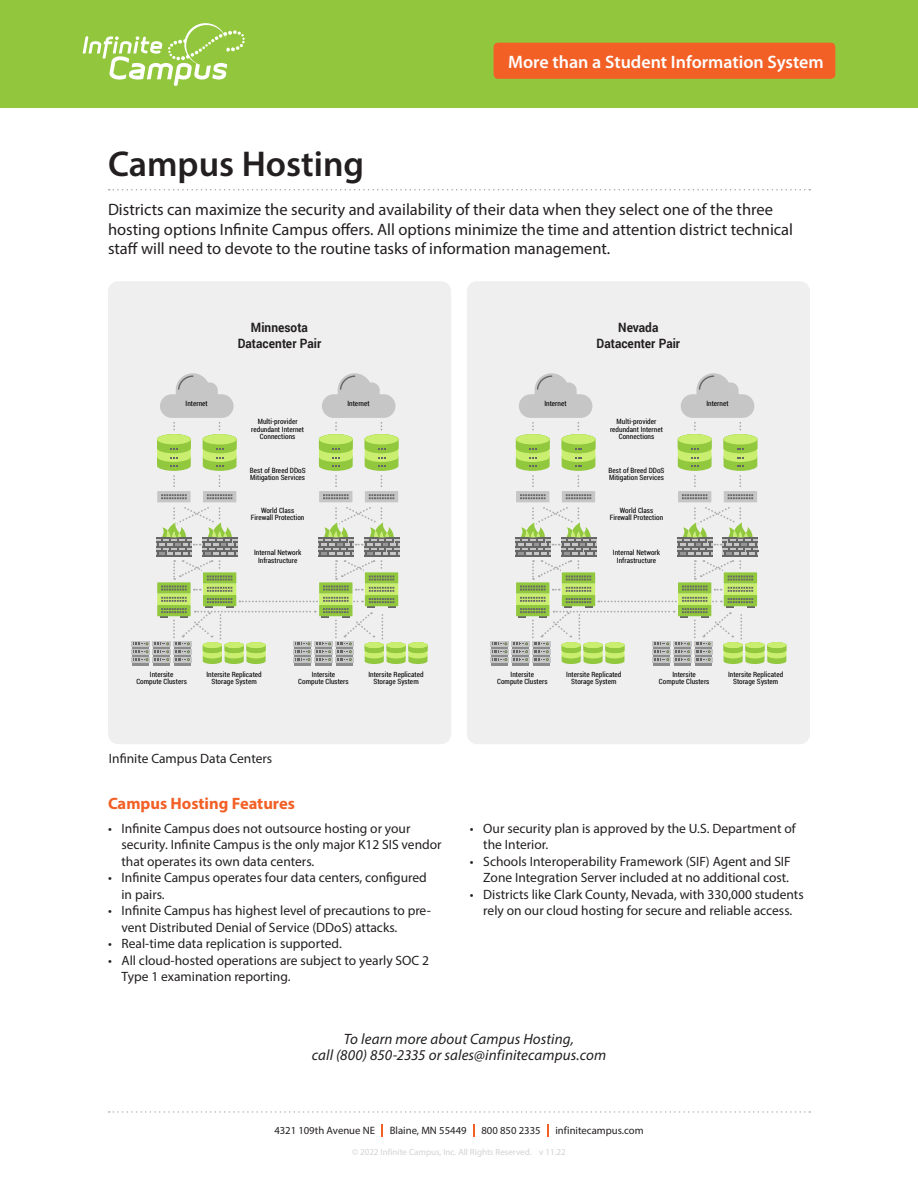
<style>
.page{position:relative;width:918px;height:1188px;background:#fff}
.page>*{position:absolute;margin:0;border:0;box-sizing:border-box;transform-origin:0 0}
.body_text{font:600 36px "Myriad Pro";color:#231f20}
.t1{font:600 18px "Myriad Pro";color:#fff}
.Intro_paragraph{font:16.5px/19.5px "Myriad Pro";color:#231f20}
.body_text-2{font:700 16.5px "Myriad Pro";color:#f26026}
.body_text-3{font:italic 15px/16.5px "Myriad Pro";letter-spacing:.01em;color:#231f20;text-align:center}
.body_text-4{font:13.5px/16.5px "Myriad Pro";color:#231f20}
.t2{font:700 12.9px/15.5px "Roboto";color:#231f20;text-align:center;scale:.93 1}
.t3{font:10.65px "Myriad Pro";color:#231f20}
.t4{font:9px "Myriad Pro";color:#d1d2d4}
.t5{font:7.2px/7.2px "Roboto Condensed";letter-spacing:.005em;color:#000;text-align:center}
</style>
<div class="page">
<div style="left:0;top:0;width:918px;height:108px;background:#92c73d"></div>
<svg style="left:83px;top:23px;width:162px;height:63px"></svg>
<svg style="left:109px;top:1111px;width:701px;height:2px"></svg>
<svg style="left:382px;top:1124px;width:1px;height:13px"></svg>
<svg style="left:474px;top:1124px;width:1px;height:13px"></svg>
<svg style="left:548px;top:1124px;width:1px;height:13px"></svg>
<div style="left:494px;top:43px;width:341px;height:36px;background:#f26026;border-radius:5px"></div>
<div style="left:108px;top:281px;width:343px;height:463px;background:#efefef;border-radius:10px"></div>
<div style="left:467px;top:281px;width:343px;height:463px;background:#efefef;border-radius:10px"></div>
<div style="left:157px;top:491px;width:34px;height:11px;background:#c6c6c6"></div>
<div style="left:203px;top:491px;width:33px;height:11px;background:#c6c6c6"></div>
<svg style="left:157px;top:373px;width:80px;height:114px"></svg>
<div style="left:153px;top:646px;width:17px;height:19px;background:#8c8c8c"></div>
<div style="left:152px;top:641px;width:19px;height:6px;background:#c6c6c6"></div>
<div style="left:152px;top:649px;width:19px;height:6px;background:#c6c6c6"></div>
<div style="left:152px;top:657px;width:19px;height:5px;background:#c6c6c6"></div>
<div style="left:174px;top:646px;width:17px;height:19px;background:#8c8c8c"></div>
<svg style="left:133px;top:647px;width:16px;height:18px"></svg>
<svg style="left:132px;top:641px;width:18px;height:6px"></svg>
<svg style="left:132px;top:649px;width:18px;height:6px"></svg>
<svg style="left:132px;top:657px;width:18px;height:5px"></svg>
<svg style="left:133px;top:642px;width:15px;height:19px"></svg>
<svg style="left:157px;top:582px;width:34px;height:12px"></svg>
<svg style="left:203px;top:572px;width:33px;height:12px"></svg>
<div style="left:203px;top:584px;width:33px;height:11px;background:#caef70"></div>
<svg style="left:156px;top:494px;width:81px;height:86px"></svg>
<div style="left:319px;top:491px;width:33px;height:11px;background:#c6c6c6"></div>
<div style="left:365px;top:491px;width:33px;height:11px;background:#c6c6c6"></div>
<svg style="left:319px;top:373px;width:79px;height:114px"></svg>
<div style="left:315px;top:646px;width:17px;height:19px;background:#8c8c8c"></div>
<div style="left:336px;top:646px;width:17px;height:19px;background:#8c8c8c"></div>
<div style="left:295px;top:646px;width:16px;height:19px;background:#8c8c8c"></div>
<svg style="left:319px;top:582px;width:33px;height:12px"></svg>
<svg style="left:365px;top:572px;width:33px;height:12px"></svg>
<div style="left:365px;top:584px;width:33px;height:11px;background:#caef70"></div>
<svg style="left:154px;top:586px;width:274px;height:78px"></svg>
<svg style="left:318px;top:494px;width:81px;height:86px"></svg>
<div style="left:516px;top:491px;width:33px;height:11px;background:#c6c6c6"></div>
<div style="left:562px;top:491px;width:33px;height:11px;background:#c6c6c6"></div>
<svg style="left:516px;top:373px;width:79px;height:114px"></svg>
<div style="left:512px;top:646px;width:17px;height:19px;background:#8c8c8c"></div>
<div style="left:511px;top:641px;width:19px;height:6px;background:#c6c6c6"></div>
<div style="left:511px;top:649px;width:19px;height:6px;background:#c6c6c6"></div>
<div style="left:511px;top:657px;width:19px;height:5px;background:#c6c6c6"></div>
<div style="left:533px;top:646px;width:16px;height:19px;background:#8c8c8c"></div>
<svg style="left:492px;top:647px;width:16px;height:18px"></svg>
<div style="left:490px;top:641px;width:19px;height:6px;background:#c6c6c6"></div>
<div style="left:490px;top:649px;width:19px;height:6px;background:#c6c6c6"></div>
<svg style="left:490px;top:657px;width:19px;height:5px"></svg>
<svg style="left:492px;top:642px;width:15px;height:19px"></svg>
<svg style="left:516px;top:582px;width:33px;height:12px"></svg>
<svg style="left:562px;top:572px;width:33px;height:12px"></svg>
<div style="left:562px;top:584px;width:33px;height:11px;background:#caef70"></div>
<svg style="left:515px;top:494px;width:81px;height:86px"></svg>
<div style="left:678px;top:491px;width:33px;height:11px;background:#c6c6c6"></div>
<div style="left:724px;top:491px;width:33px;height:11px;background:#c6c6c6"></div>
<svg style="left:678px;top:373px;width:79px;height:114px"></svg>
<div style="left:674px;top:646px;width:17px;height:19px;background:#8c8c8c"></div>
<div style="left:695px;top:646px;width:16px;height:19px;background:#8c8c8c"></div>
<div style="left:653px;top:646px;width:17px;height:19px;background:#8c8c8c"></div>
<svg style="left:678px;top:582px;width:33px;height:12px"></svg>
<svg style="left:724px;top:572px;width:33px;height:12px"></svg>
<div style="left:724px;top:584px;width:33px;height:11px;background:#caef70"></div>
<svg style="left:513px;top:586px;width:273px;height:78px"></svg>
<svg style="left:677px;top:494px;width:81px;height:86px"></svg>
<svg style="left:109px;top:189px;width:701px;height:1px"></svg>
<p class="t1" style="left:508px;top:50px;width:317px">More than a Student Information System</p>
<p class="body_text" style="left:108px;top:141px;width:258px">Campus Hosting</p>
<p class="Intro_paragraph" style="left:108px;top:200px;width:687px">Districts can maximize the security and availability of their data when they select one of the three hosting options Infinite Campus offers. All options minimize the time and attention district technical staff will need to devote to the routine tasks of information management.</p>
<p class="t2" style="left:238px;top:320px;width:91px">Minnesota<br>Datacenter Pair</p>
<p class="t2" style="left:597px;top:320px;width:91px">Nevada<br>Datacenter Pair</p>
<p class="t5" style="left:186px;top:399px;width:24px">Internet</p>
<p class="t5" style="left:348px;top:399px;width:24px">Internet</p>
<p class="t5" style="left:544px;top:399px;width:24px">Internet</p>
<p class="t5" style="left:706px;top:399px;width:24px">Internet</p>
<p class="t5" style="left:251px;top:418px;width:55px">Multi-provider redundant Internet<br>Connections</p>
<p class="t5" style="left:610px;top:418px;width:55px">Multi-provider redundant Internet<br>Connections</p>
<p class="t5" style="left:250px;top:466px;width:57px;text-align:left">Best of Breed DDoS<br>Mitigation Services</p>
<p class="t5" style="left:609px;top:466px;width:57px;text-align:left">Best of Breed DDoS<br>Mitigation Services</p>
<p class="t5" style="left:251px;top:507px;width:55px">World Class<br>Firewall Protection</p>
<p class="t5" style="left:254px;top:549px;width:49px">Internal Network<br>Infrastructure</p>
<p class="t5" style="left:610px;top:507px;width:55px">World Class<br>Firewall Protection</p>
<p class="t5" style="left:613px;top:549px;width:49px">Internal Network<br>Infrastructure</p>
<p class="t5" style="left:136px;top:670px;width:52px">Intersite<br>Compute Clusters</p>
<p class="t5" style="left:207px;top:670px;width:57px">Intersite Replicated<br>Storage System</p>
<p class="t5" style="left:298px;top:670px;width:52px">Intersite<br>Compute Clusters</p>
<p class="t5" style="left:368px;top:670px;width:57px">Intersite Replicated<br>Storage System</p>
<p class="body_text-4" style="left:109px;top:750px;width:165px">Infinite Campus Data Centers</p>
<p class="body_text-2" style="left:108px;top:793px;width:189px">Campus Hosting Features</p>
<p class="body_text-4" style="left:122px;top:820px;width:322px;text-indent:-14px">• Infinite Campus does not outsource hosting or your security. Infinite Campus is the only major K12 SIS vendor that operates its own data centers.</p>
<p class="body_text-4" style="left:122px;top:869px;width:307px;text-indent:-14px">• Infinite Campus operates four data centers, configured in pairs.</p>
<p class="body_text-4" style="left:122px;top:902px;width:311px;text-indent:-14px">• Infinite Campus has highest level of precautions to pre&shy;vent Distributed Denial of Service (DDoS) attacks.</p>
<p class="body_text-4" style="left:108px;top:935px;width:235px">• Real-time data replication is supported.</p>
<p class="body_text-4" style="left:122px;top:952px;width:309px;text-indent:-14px">• All cloud-hosted operations are subject to yearly SOC 2<br>Type 1 examination reporting.</p>
<p class="t5" style="left:497px;top:670px;width:52px">Intersite<br>Compute Clusters</p>
<p class="t5" style="left:566px;top:670px;width:57px">Intersite Replicated<br>Storage System</p>
<p class="t5" style="left:659px;top:670px;width:52px">Intersite<br>Compute Clusters</p>
<p class="t5" style="left:728px;top:670px;width:57px">Intersite Replicated<br>Storage System</p>
<p class="body_text-4" style="left:483px;top:820px;width:314px;text-indent:-14px">• Our security plan is approved by the U.S. Department of the Interior.</p>
<p class="body_text-4" style="left:470px;top:853px;width:323px;text-align:right">• Schools Interoperability Framework (SIF) Agent and SIF<br>Zone Integration Server included at no additional cost.</p>
<p class="body_text-4" style="left:470px;top:886px;width:335px;text-align:center">• Districts like Clark County, Nevada, with 330,000 students rely on our cloud hosting for secure and reliable access.</p>
<p class="body_text-3" style="left:312px;top:1030px;width:296px">To learn more about Campus Hosting,<br>call (800) 850-2335 or sales@infinitecampus.com</p>
<p class="t3" style="left:274px;top:1124px;width:102px">4321 109th Avenue NE</p>
<p class="t3" style="left:390px;top:1124px;width:78px">Blaine, MN 55449</p>
<p class="t3" style="left:481px;top:1124px;width:61px">800 850 2335</p>
<p class="t3" style="left:555px;top:1124px;width:90px">infinitecampus.com</p>
<p class="t4" style="left:352px;top:1147px;width:215px">© 2022 Infinite Campus, Inc. All Rights Reserved. v 11.22</p>
</div>
